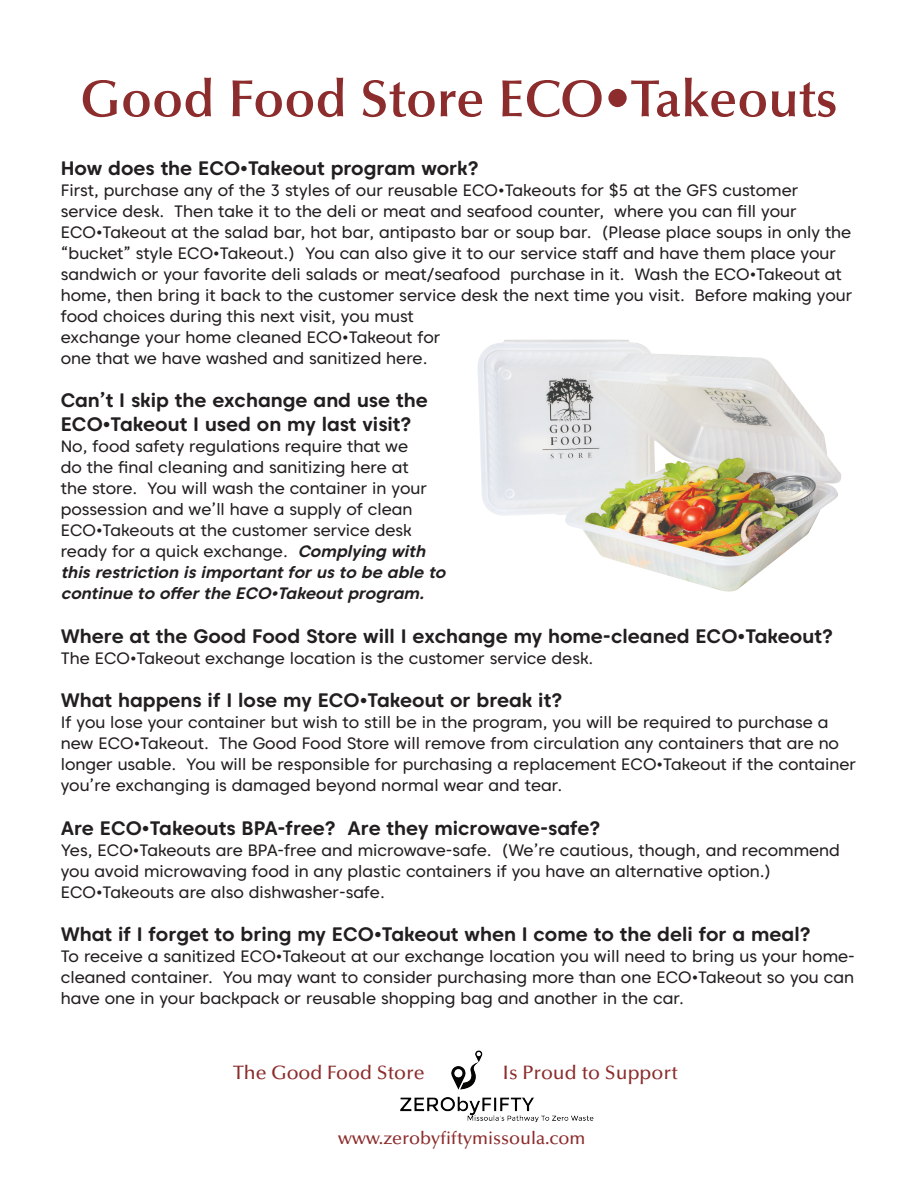
<style>
.page{position:relative;width:918px;height:1188px;background:#fff}
.page>*{position:absolute;margin:0;border:0;box-sizing:border-box;transform-origin:0 0}
.t1{font:600 52.5px "Optima LT Pro";color:#8c2c2c}
.t2{font:700 19.5px/23.4px "Caros Soft";color:#231f20}
.t3{font:500 19.5px "Optima LT Pro";color:#8c2c2c}
.t4{font:500 18px "Optima LT Pro";color:#8c2c2c}
.t5{font:16.5px/21px "Caros Soft";color:#231f20}
.s1{font-weight:700;font-style:italic}
</style>
<div class="page">
<img style="left:400px;top:1050px;width:194px;height:73px">
<img style="left:477px;top:339px;width:364px;height:253px">
<h1 class="t1" style="left:80px;top:65px;width:759px">Good Food Store ECO•Takeouts</h1>
<p class="t2" style="left:61px;top:156px;width:419px">How does the ECO•Takeout program work?</p>
<p class="t5" style="left:61px;top:179px;width:793px">First, purchase any of the 3 styles of our reusable ECO•Takeouts for $5 at the GFS customer service desk. Then take it to the deli or meat and seafood counter, where you can fill your ECO•Takeout at the salad bar, hot bar, antipasto bar or soup bar. (Please place soups in only the “bucket” style ECO•Takeout.) You can also give it to our service staff and have them place your sandwich or your favorite deli salads or meat/seafood purchase in it. Wash the ECO•Takeout at home, then bring it back to the customer service desk the next time you visit. Before making your food choices during this next visit, you must<br>exchange your home cleaned ECO•Takeout for<br>one that we have washed and sanitized here.</p>
<p class="t2" style="left:61px;top:389px;width:369px">Can’t I skip the exchange and use the<br>ECO•Takeout I used on my last visit?</p>
<p class="t5" style="left:61px;top:435px;width:391px">No, food safety regulations require that we<br>do the final cleaning and sanitizing here at<br>the store. You will wash the container in your possession and we’ll have a supply of clean ECO•Takeouts at the customer service desk ready for a quick exchange. <span class="s1">Complying with thisrestriction isimportantforusto be able to continue to offerthe ECO•Takeoutprogram.</span></p>
<p class="t2" style="left:61px;top:624px;width:774px">Where at the Good Food Store will I exchange my home-cleaned ECO•Takeout?</p>
<p class="t5" style="left:61px;top:647px;width:534px">The ECO•Takeout exchange location is the customer service desk.</p>
<p class="t2" style="left:61px;top:688px;width:503px">What happens if I lose my ECO•Takeout or break it?</p>
<p class="t5" style="left:61px;top:712px;width:797px">If you lose your container but wish to still be in the program, you will be required to purchase a new ECO•Takeout. The Good Food Store will remove from circulation any containers that are no longer usable. You will be responsible for purchasing a replacement ECO•Takeout if the container you’re exchanging is damaged beyond normal wear and tear.</p>
<p class="t2" style="left:61px;top:816px;width:541px">Are ECO•Takeouts BPA-free? Are they microwave-safe?</p>
<p class="t5" style="left:61px;top:839px;width:781px">Yes, ECO•Takeouts are BPA-free and microwave-safe. (We’re cautious, though, and recommend you avoid microwaving food in any plastic containers if you have an alternative option.)<br>ECO•Takeouts are also dishwasher-safe.</p>
<p class="t2" style="left:61px;top:923px;width:751px">What if I forget to bring my ECO•Takeout when I come to the deli for a meal?</p>
<p class="t5" style="left:61px;top:946px;width:796px;text-align:justify">To receive a sanitized ECO•Takeout at our exchange location you will need to bring us your home&shy;cleaned container. You may want to consider purchasing more than one ECO•Takeout so you can have one in your backpack or reusable shopping bag and another in the car.</p>
<p class="t3" style="left:233px;top:1060px;width:193px">The Good Food Store</p>
<p class="t3" style="left:503px;top:1060px;width:177px">Is Proud to Support</p>
<p class="t4" style="left:338px;top:1127px;width:249px">www.zerobyfiftymissoula.com</p>
</div>
